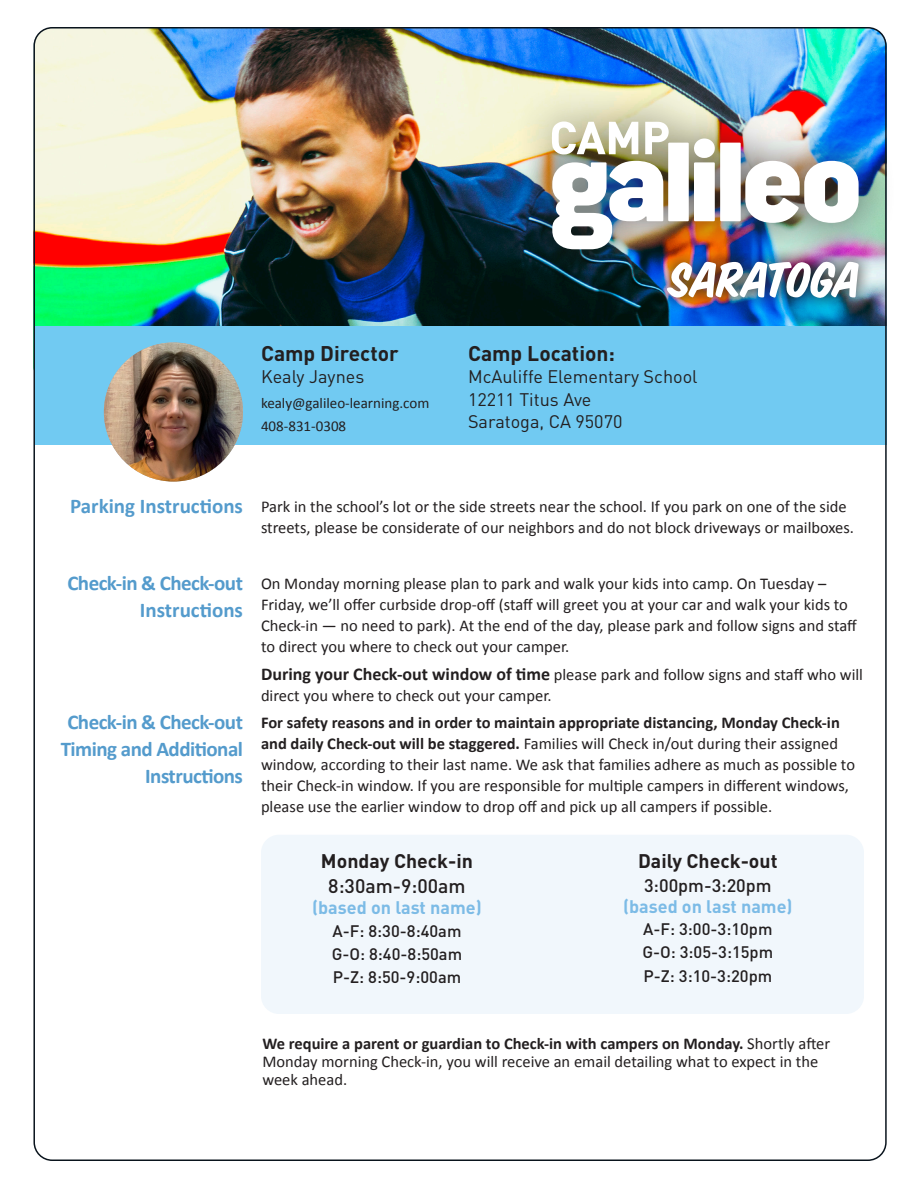
<style>
.page{position:relative;width:918px;height:1188px;background:#fff}
.page>*{position:absolute;margin:0;border:0;box-sizing:border-box;transform-origin:0 0}
.t1{font:54px "Sign Painter House Slant";letter-spacing:-.01em;color:#fff}
.text{font:700 21px/27px "Calibri";letter-spacing:-.025em;color:#549bcc;text-align:right}
.text-2{font:700 21px "DIN Pro";color:#231f20}
.text-3{font:700 21px "Calibri";color:#549bcc}
.subhead_bold{font:700 19.5px/25.5px "DIN Pro";color:#231f20;text-align:center}
.text-4{font:18px/22.5px "DIN Pro";color:#231f20}
.subhead_bold-2{font:700 18px/21px "DIN Pro";color:#7cbbe6;text-align:center}
.text-5{font:16.5px/21px "Calibri";color:#231f20}
.text-6{font:500 16.5px "DIN Pro";color:#231f20}
.text-7{font:15px/22.5px "Calibri";color:#231f20}
.s1{font-weight:700;font-size:18px}
.s2{font-weight:700}
.s3{font-weight:500}
.s4{font-weight:500;color:#231f20}
</style>
<div class="page">
<img style="left:36px;top:30px;width:848px;height:296px">
<div style="left:35px;top:326px;width:852px;height:119px;background:#71caf2"></div>
<div style="left:515px;top:85px;width:381px;height:201px;background:#231f20;opacity:.75"></div>
<img style="left:552px;top:161px;width:111px;height:88px">
<div style="left:668px;top:143px;width:21px;height:78px;background:#fff"></div>
<svg style="left:694px;top:138px;width:21px;height:20px"></svg>
<div style="left:694px;top:162px;width:21px;height:59px;background:#fff"></div>
<div style="left:720px;top:143px;width:21px;height:78px;background:#fff"></div>
<img style="left:745px;top:161px;width:114px;height:62px">
<svg style="left:552px;top:122px;width:86px;height:33px"></svg>
<svg style="left:645px;top:122px;width:24px;height:32px"></svg>
<img style="left:104px;top:342px;width:139px;height:140px;border-radius:70px">
<div style="left:261px;top:835px;width:603px;height:179px;background:#f1f7fc;border-radius:18px"></div>
<img style="left:653px;top:247px;width:220px;height:66px">
<p class="text-2" style="left:261px;top:339px;width:139px">Camp Director</p>
<p class="text-4" style="left:261px;top:365px;width:105px">Kealy Jaynes</p>
<p class="text-7" style="left:261px;top:392px;width:170px">kealy@galileo-learning.com<br>408-831-0308</p>
<p class="t1" style="left:669px;top:256px;width:192px">SARATOGA</p>
<p class="text-2" style="left:468px;top:339px;width:149px">Camp Location:</p>
<p class="text-4" style="left:468px;top:365px;width:231px">McAuliffe Elementary School<br>12211 Titus Ave<br>Saratoga, CA 95070</p>
<p class="text-3" style="left:70px;top:492px;width:174px">Parking Instructions</p>
<p class="text" style="left:67px;top:569px;width:177px">Check-in &amp; Check-out<br>Instructions</p>
<p class="text" style="left:61px;top:708px;width:184px">Check-in &amp; Check-out<br>Timing and Additional<br>Instructions</p>
<p class="text-5" style="left:261px;top:496px;width:595px">Park in the school’s lot or the side streets near the school. If you park on one of the side streets, please be considerate of our neighbors and do not block driveways or mailboxes.</p>
<p class="text-5" style="left:261px;top:573px;width:598px">On Monday morning please plan to park and walk your kids into camp. On Tuesday – Friday, we’ll offer curbside drop-off (staff will greet you at your car and walk your kids to Check-in — no need to park). At the end of the day, please park and follow signs and staff to direct you where to check out your camper.</p>
<p class="text-5" style="left:261px;top:664px;width:604px"><span class="s1">During your Check-out window of time</span> please park and follow signs and staff who will direct you where to check out your camper.</p>
<p class="text-5" style="left:261px;top:712px;width:596px"><span class="s2">For safety reasons and in order to maintain appropriate distancing, Monday Check-in and daily Check-out will be staggered.</span> Families will Check in/out during their assigned window, according to their last name. We ask that families adhere as much as possible to their Check-in window. If you are responsible for multiple campers in different windows, please use the earlier window to drop off and pick up all campers if possible.</p>
<p class="subhead_bold" style="left:321px;top:847px;width:154px">Monday Check-in<br><span class="s3">8:30am-9:00am</span></p>
<p class="subhead_bold-2" style="left:312px;top:897px;width:171px">(based on last name)</p>
<p class="text-6" style="left:333px;top:920px;width:130px">A-F: 8:30-8:40am</p>
<p class="text-6" style="left:332px;top:943px;width:132px">G-O: 8:40-8:50am</p>
<p class="text-6" style="left:333px;top:966px;width:130px">P-Z: 8:50-9:00am</p>
<p class="subhead_bold" style="left:638px;top:847px;width:141px">Daily Check-out</p>
<p class="subhead_bold-2" style="left:623px;top:874px;width:171px"><span class="s4">3:00pm-3:20pm </span>(based on last name)</p>
<p class="text-6" style="left:643px;top:918px;width:131px">A-F: 3:00-3:10pm</p>
<p class="text-6" style="left:642px;top:941px;width:132px">G-O: 3:05-3:15pm</p>
<p class="text-6" style="left:643px;top:965px;width:130px">P-Z: 3:10-3:20pm</p>
<p class="text-5" style="left:262px;top:1035px;width:569px;line-height:18px"><span class="s2">We require a parent or guardian to Check-in with campers on Monday.</span> Shortly after<br>Monday morning Check-in, you will receive an email detailing what to expect in the week ahead.</p>
</div>
